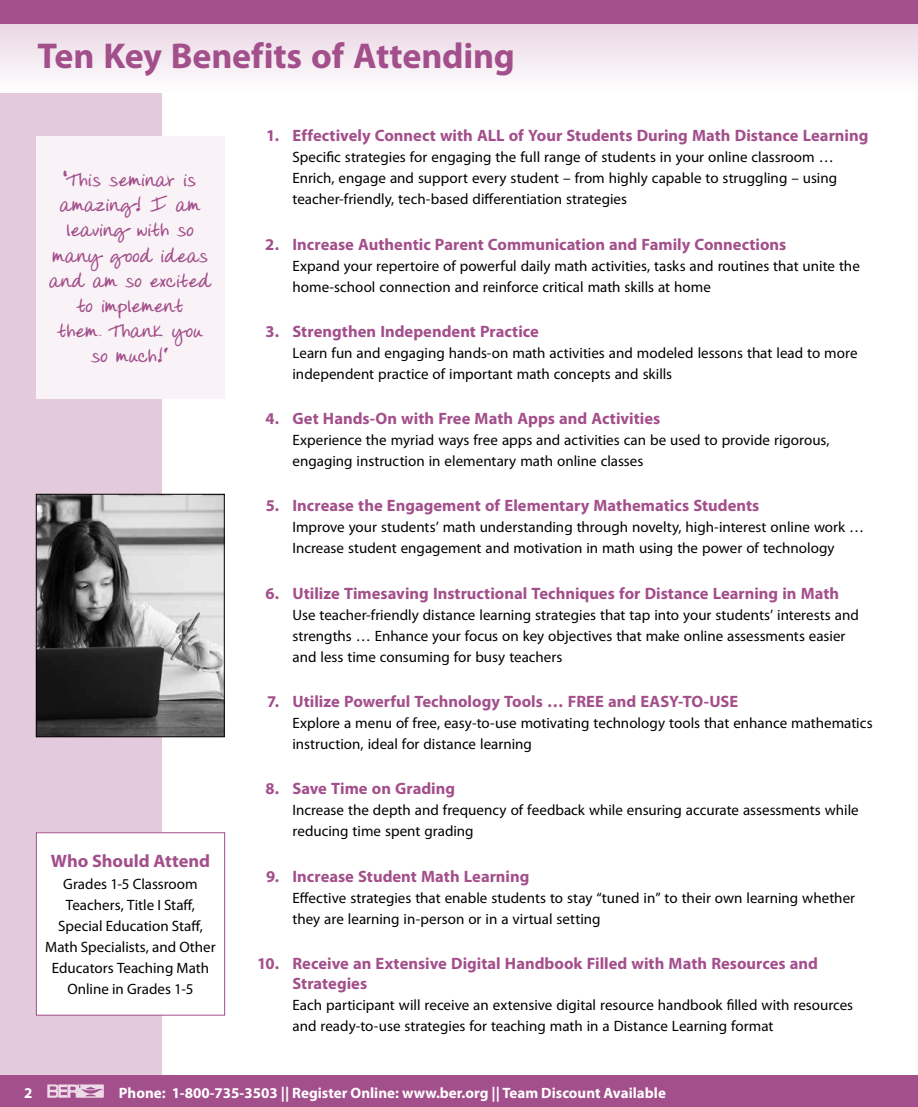
<style>
.page{position:relative;width:918px;height:1107px;background:#fff}
.page>*{position:absolute;margin:0;border:0;box-sizing:border-box;transform-origin:0 0}
.t1{font:700 36px "Myriad Pro";letter-spacing:-.005em;color:#a34f8b}
.t2{font:700 21px/25.2px "Donnys Hand";letter-spacing:.005em;color:#a34f8b;text-align:center}
.t3{font:700 18px "Myriad Pro";letter-spacing:-.005em;color:#a34f8b}
.t4{font:700 16.5px/19.8px "Myriad Pro";color:#a34f8b}
.t5{font:15px/21px "Myriad Pro";color:#000}
.t6{font:700 15px "Myriad Pro";color:#fff}
</style>
<div class="page">
<div style="left:0;top:0;width:162px;height:1107px;background:#e3cadc"></div>
<div style="left:0;top:1076px;width:918px;height:31px;background:#a34f8b"></div>
<svg style="left:47px;top:1084px;width:57px;height:14px"></svg>
<svg style="left:0;top:24px;width:918px;height:68px"></svg>
<div style="left:0;top:0;width:918px;height:24px;background:#a34f8b"></div>
<div style="left:36px;top:833px;width:189px;height:182px;background:#fff"></div>
<div style="left:36px;top:832px;width:189px;height:184px;border:1px solid #a34f8b"></div>
<div style="left:36px;top:136px;width:189px;height:263px;background:#f9f3f7"></div>
<img style="left:38px;top:496px;width:185px;height:239px">
<div style="left:36px;top:494px;width:189px;height:243px;border:1px solid #000"></div>
<h1 class="t1" style="left:38px;top:32px;width:479px">Ten Key Benefits of Attending</h1>
<h2 class="t2" style="left:49px;top:168px;width:163px">“This seminar is amazing! I am leaving with so many good ideas and am so excited to implement<br>them. Thank you so much!”</h2>
<p class="t3" style="left:51px;top:849px;width:161px">Who Should Attend</p>
<p class="t5" style="left:45px;top:874px;width:172px;text-align:center">Grades 1-5 Classroom<br>Teachers, Title I Staff,<br>Special Education Staff,<br>Math Specialists, and Other<br>Educators Teaching Math<br>Online in Grades 1-5</p>
<p class="t4" style="left:266px;top:125px;width:604px">1. Effectively Connect with ALL of Your Students During Math Distance Learning</p>
<p class="t5" style="left:292px;top:147px;width:546px">Specific strategies for engaging the full range of students in your online classroom …<br>Enrich, engage and support every student – from highly capable to struggling – using teacher-friendly, tech-based differentiation strategies</p>
<p class="t4" style="left:265px;top:234px;width:523px">2. Increase Authentic Parent Communication and Family Connections</p>
<p class="t5" style="left:292px;top:255px;width:569px">Expand your repertoire of powerful daily math activities, tasks and routines that unite the home-school connection and reinforce critical math skills at home</p>
<p class="t4" style="left:266px;top:321px;width:275px">3. Strengthen Independent Practice</p>
<p class="t5" style="left:292px;top:342px;width:567px">Learn fun and engaging hands-on math activities and modeled lessons that lead to more independent practice of important math concepts and skills</p>
<p class="t4" style="left:265px;top:408px;width:396px">4. Get Hands-On with Free Math Apps and Activities</p>
<p class="t5" style="left:292px;top:429px;width:539px">Experience the myriad ways free apps and activities can be used to provide rigorous, engaging instruction in elementary math online classes</p>
<p class="t4" style="left:266px;top:496px;width:495px">5. Increase the Engagement of Elementary Mathematics Students</p>
<p class="t5" style="left:292px;top:517px;width:573px">Improve your students’ math understanding through novelty, high-interest online work …<br>Increase student engagement and motivation in math using the power of technology</p>
<p class="t4" style="left:265px;top:583px;width:575px">6. Utilize Timesaving Instructional Techniques for Distance Learning in Math</p>
<p class="t5" style="left:292px;top:604px;width:568px">Use teacher-friendly distance learning strategies that tap into your students’ interests and strengths … Enhance your focus on key objectives that make online assessments easier and less time consuming for busy teachers</p>
<p class="t4" style="left:267px;top:691px;width:473px">7. Utilize Powerful Technology Tools … FREE and EASY-TO-USE</p>
<p class="t5" style="left:292px;top:712px;width:582px">Explore a menu of free, easy-to-use motivating technology tools that enhance mathematics instruction, ideal for distance learning</p>
<p class="t4" style="left:265px;top:778px;width:191px">8. Save Time on Grading</p>
<p class="t5" style="left:292px;top:800px;width:568px">Increase the depth and frequency of feedback while ensuring accurate assessments while reducing time spent grading</p>
<p class="t4" style="left:266px;top:866px;width:265px">9. Increase Student Math Learning</p>
<p class="t5" style="left:292px;top:887px;width:564px">Effective strategies that enable students to stay “tuned in” to their own learning whether they are learning in-person or in a virtual setting</p>
<p class="t4" style="left:292px;top:953px;width:527px;text-indent:-35px">10. Receive an Extensive Digital Handbook Filled with Math Resources and<br>Strategies</p>
<p class="t5" style="left:292px;top:994px;width:562px">Each participant will receive an extensive digital resource handbook filled with resources and ready-to-use strategies for teaching math in a Distance Learning format</p>
<p class="t6" style="left:24px;top:1083px;width:10px">2</p>
<p class="t6" style="left:119px;top:1083px;width:549px">Phone: 1-800-735-3503 || Register Online: www.ber.org || Team Discount Available</p>
</div>
